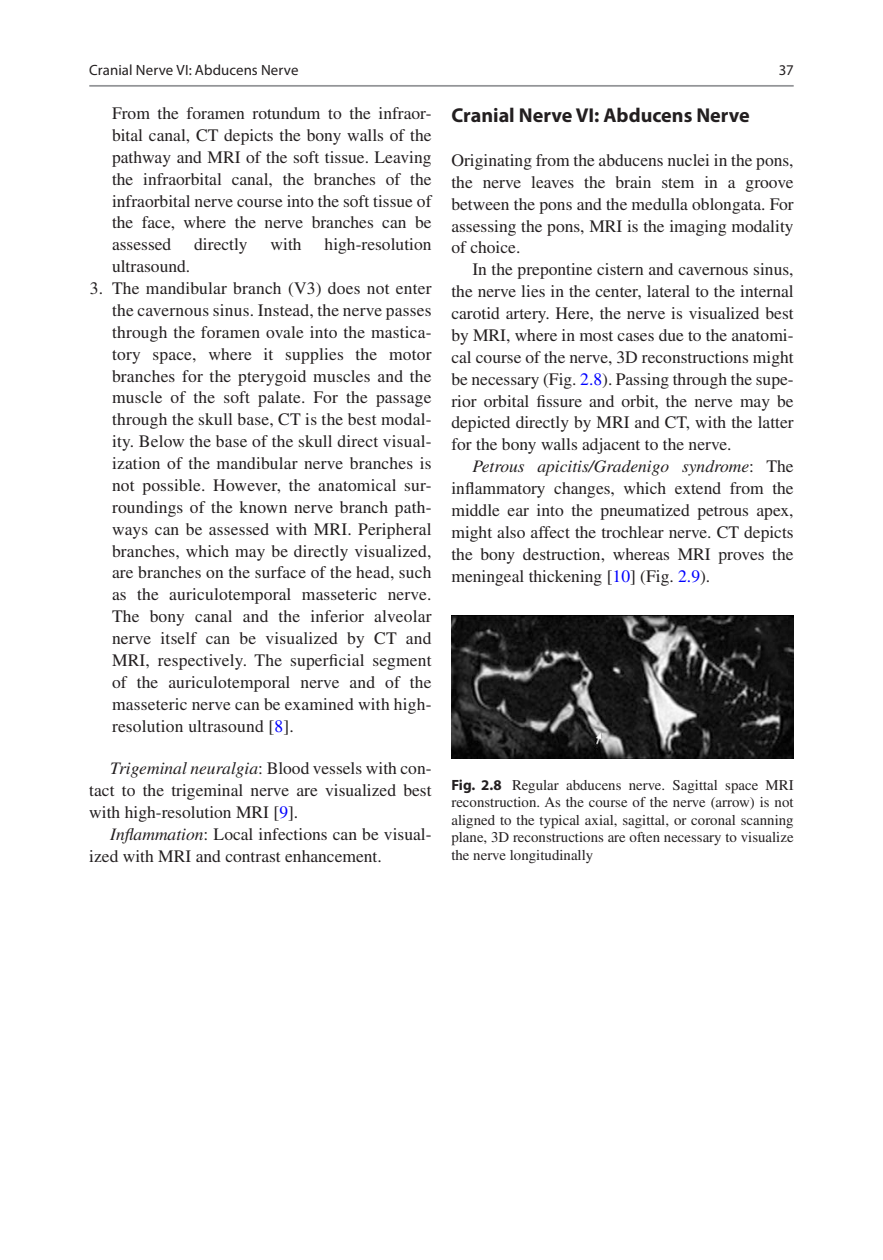
<style>
.page{position:relative;width:883px;height:1260px;background:#fff}
.page>*{position:absolute;margin:0;border:0;box-sizing:border-box;transform-origin:0 0}
._1_hd{font:700 20.12px "Myriad Pro";color:#231f20}
.Text{font:17.5px/21.9px "Times LT Std";color:#231f20;text-align:justify}
.Text_flush{font:17.5px/21.9px "Times LT Std";color:#231f20;text-align:justify}
.t1{font:14.88px/17.5px "Times LT Std";color:#231f20;text-align:justify}
.t2{font:14.88px "Myriad Pro";letter-spacing:.005em;color:#231f20}
.s1{color:#00f}
.s2{font-style:italic}
.s3{font-family:"Myriad Pro";font-weight:700}
</style>
<div class="page">
<img style="left:452px;top:615px;width:341px;height:143px">
<hr style="left:89px;top:85px;width:705px;height:2px;background:#939598">
<p class="t2" style="left:89px;top:61px;width:211px">Cranial Nerve VI: Abducens Nerve</p>
<p class="Text" style="left:112px;top:102px;width:321px">From the foramen rotundum to the infraor&shy;bital canal, CT depicts the bony walls of the pathway and MRI of the soft tissue. Leaving the infraorbital canal, the branches of the infraorbital nerve course into the soft tissue of the face, where the nerve branches can be assessed</p>
<p class="Text" style="left:194px;top:233px;width:55px">directly</p>
<p class="Text" style="left:271px;top:233px;width:33px">with</p>
<p class="Text" style="left:325px;top:233px;width:108px">high-resolution</p>
<p class="Text" style="left:112px;top:255px;width:80px">ultrasound.</p>
<p class="Text" style="left:112px;top:277px;width:321px;text-indent:-22px">3. The mandibular branch (V3) does not enter the cavernous sinus. Instead, the nerve passes through the foramen ovale into the mastica&shy;tory space, where it supplies the motor branches for the pterygoid muscles and the muscle of the soft palate. For the passage through the skull base, CT is the best modal&shy;ity. Below the base of the skull direct visual&shy;ization of the mandibular nerve branches is not possible. However, the anatomical sur&shy;roundings of the known nerve branch path&shy;ways can be assessed with MRI. Peripheral branches, which may be directly visualized, are branches on the surface of the head, such as the auriculotemporal masseteric nerve.<br>The bony canal and the inferior alveolar nerve itself can be visualized by CT and MRI, respectively. The superficial segment of the auriculotemporal nerve and of the masseteric nerve can be examined with high&shy;resolution ultrasound [<span class="s1">8</span>].</p>
<p class="Text" style="left:89px;top:758px;width:344px;text-indent:21px"><span class="s2">Trigeminal neuralgia</span>: Blood vessels with con&shy;tact to the trigeminal nerve are visualized best with high-resolution MRI [<span class="s1">9</span>].</p>
<p class="Text" style="left:89px;top:823px;width:344px;text-indent:21px"><span class="s2">Inflammation</span>: Local infections can be visual&shy;ized with MRI and contrast enhancement.</p>
<p class="t2" style="left:779px;top:61px;width:16px">37</p>
<h2 class="_1_hd" style="left:451px;top:102px;width:300px">Cranial Nerve VI: Abducens Nerve</h2>
<p class="Text_flush" style="left:451px;top:149px;width:344px">Originating from the abducens nuclei in the pons, the nerve leaves the brain stem in a groove between the pons and the medulla oblongata. For assessing the pons, MRI is the imaging modality of choice.</p>
<p class="Text" style="left:451px;top:258px;width:344px;text-indent:21px">In the prepontine cistern and cavernous sinus, the nerve lies in the center, lateral to the internal carotid artery. Here, the nerve is visualized best by MRI, where in most cases due to the anatomi&shy;cal course of the nerve, 3D reconstructions might be necessary (Fig. <span class="s1">2.8</span>). Passing through the supe&shy;rior orbital fissure and orbit, the nerve may be depicted directly by MRI and CT, with the latter for the bony walls adjacent to the nerve.</p>
<p class="Text" style="left:451px;top:455px;width:344px;text-indent:21px"><span class="s2">Petrous apicitis/Gradenigo syndrome</span>: The inflammatory changes, which extend from the middle ear into the pneumatized petrous apex, might also affect the trochlear nerve. CT depicts the bony destruction, whereas MRI proves the meningeal thickening [<span class="s1">10</span>] (Fig. <span class="s1">2.9</span>).</p>
<p class="t1" style="left:451px;top:776px;width:344px"><span class="s3">Fig. 2.8</span> Regular abducens nerve. Sagittal space MRI reconstruction. As the course of the nerve (arrow) is not aligned to the typical axial, sagittal, or coronal scanning plane, 3D reconstructions are often necessary to visualize the nerve longitudinally</p>
</div>
